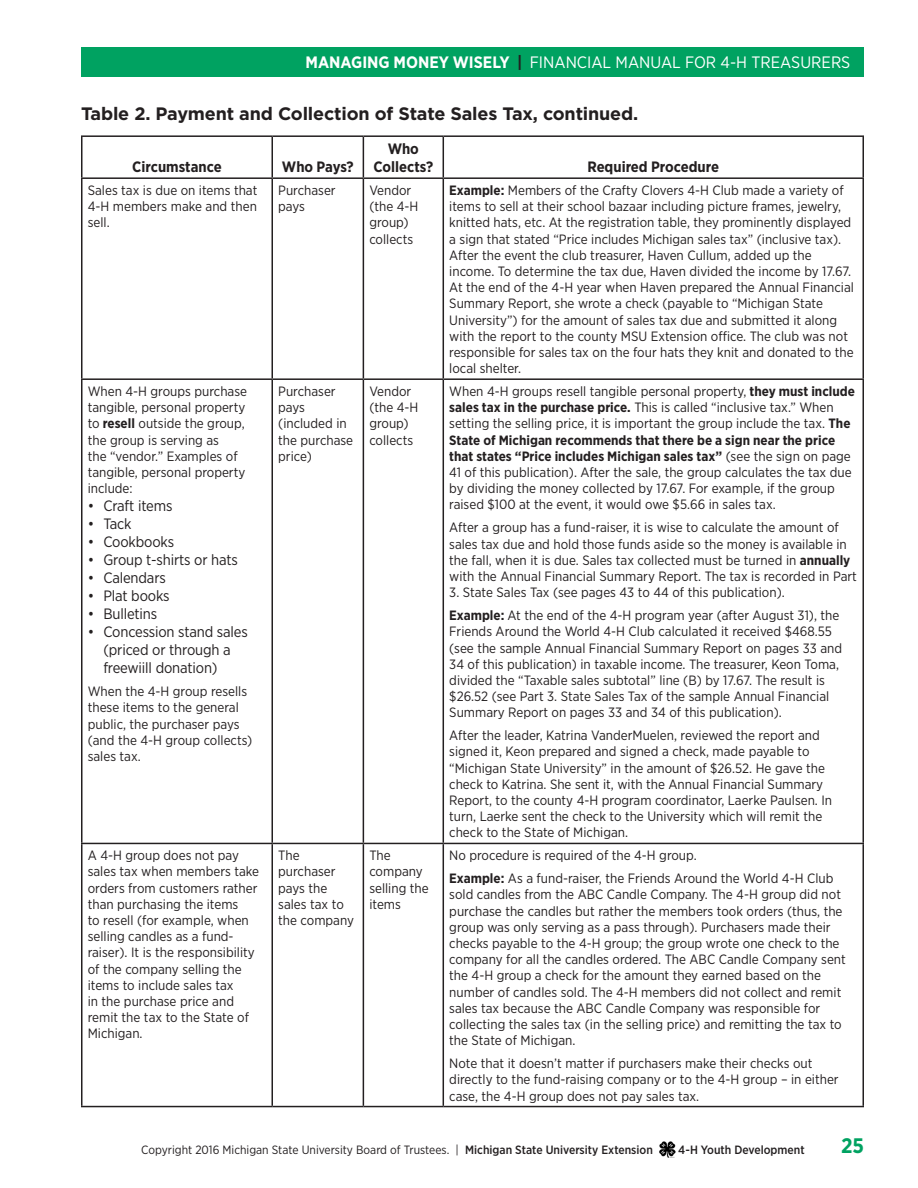
<style>
.page{position:relative;width:918px;height:1188px;background:#fff}
.page>*{position:absolute;margin:0;border:0;box-sizing:border-box;transform-origin:0 0}
.t1{font:700 21px "Gotham Narrow";color:#00a261}
.t2{font:700 18px "Gotham";letter-spacing:-.01em;color:#231f20}
.t3{font:16.5px "Gotham Narrow";color:#fff}
.t4{font:15px/18px "Gotham Narrow";letter-spacing:-.01em;color:#231f20}
.Body{font:700 15px/18px "Gotham Narrow";color:#231f20;text-align:center}
.Body-2{font:13.5px/16.2px "Gotham Narrow";color:#231f20}
.t5{font:12px "Gotham Narrow";color:#231f20}
.t6{font:500 12px "Gotham Narrow";color:#231f20}
.s1{font-weight:700}
.s2{font-weight:700;color:#231f20}
.s3{font-weight:500}
</style>
<div class="page">
<img style="left:659px;top:1141px;width:16px;height:16px">
<div style="left:81px;top:47px;width:783px;height:30px;background:#00a261"></div>
<hr style="left:81px;top:135px;width:191px;height:2px;background:#231f20">
<hr style="left:81px;top:137px;width:1px;height:40px;background:#231f20">
<hr style="left:272px;top:135px;width:91px;height:2px;background:#231f20">
<hr style="left:272px;top:137px;width:1px;height:40px;background:#231f20">
<hr style="left:363px;top:135px;width:80px;height:2px;background:#231f20">
<hr style="left:363px;top:137px;width:1px;height:40px;background:#231f20">
<hr style="left:443px;top:135px;width:421px;height:2px;background:#231f20">
<hr style="left:443px;top:137px;width:1px;height:40px;background:#231f20">
<hr style="left:862px;top:137px;width:2px;height:40px;background:#231f20">
<hr style="left:81px;top:177px;width:191px;height:2px;background:#231f20">
<hr style="left:81px;top:179px;width:1px;height:199px;background:#231f20">
<hr style="left:272px;top:177px;width:91px;height:2px;background:#231f20">
<hr style="left:272px;top:179px;width:1px;height:199px;background:#231f20">
<hr style="left:363px;top:177px;width:80px;height:2px;background:#231f20">
<hr style="left:363px;top:179px;width:1px;height:199px;background:#231f20">
<hr style="left:443px;top:177px;width:421px;height:2px;background:#231f20">
<hr style="left:443px;top:179px;width:1px;height:199px;background:#231f20">
<hr style="left:862px;top:179px;width:2px;height:199px;background:#231f20">
<hr style="left:81px;top:378px;width:191px;height:2px;background:#231f20">
<hr style="left:81px;top:380px;width:1px;height:463px;background:#231f20">
<hr style="left:272px;top:378px;width:91px;height:2px;background:#231f20">
<hr style="left:272px;top:380px;width:1px;height:463px;background:#231f20">
<hr style="left:363px;top:378px;width:80px;height:2px;background:#231f20">
<hr style="left:363px;top:380px;width:1px;height:463px;background:#231f20">
<hr style="left:443px;top:378px;width:421px;height:2px;background:#231f20">
<hr style="left:443px;top:380px;width:1px;height:463px;background:#231f20">
<hr style="left:862px;top:380px;width:2px;height:463px;background:#231f20">
<hr style="left:81px;top:843px;width:191px;height:1px;background:#231f20">
<hr style="left:81px;top:844px;width:1px;height:262px;background:#231f20">
<hr style="left:272px;top:843px;width:91px;height:1px;background:#231f20">
<hr style="left:272px;top:844px;width:1px;height:262px;background:#231f20">
<hr style="left:363px;top:843px;width:80px;height:1px;background:#231f20">
<hr style="left:363px;top:844px;width:1px;height:262px;background:#231f20">
<hr style="left:443px;top:843px;width:421px;height:1px;background:#231f20">
<hr style="left:443px;top:844px;width:1px;height:262px;background:#231f20">
<hr style="left:862px;top:844px;width:2px;height:262px;background:#231f20">
<hr style="left:81px;top:1106px;width:191px;height:1px;background:#231f20">
<hr style="left:272px;top:1106px;width:91px;height:1px;background:#231f20">
<hr style="left:363px;top:1106px;width:80px;height:1px;background:#231f20">
<hr style="left:443px;top:1106px;width:421px;height:1px;background:#231f20">
<p class="t3" style="left:305px;top:52px;width:546px"><span class="s1">MANAGING MONEY WISELY</span> <span class="s2">|</span> FINANCIAL MANUAL FOR 4-H TREASURERS</p>
<h2 class="t2" style="left:81px;top:102px;width:559px">Table 2. Payment and Collection of State Sales Tax, continued.</h2>
<p class="Body" style="left:132px;top:158px;width:91px">Circumstance</p>
<p class="Body" style="left:282px;top:158px;width:73px">Who Pays?</p>
<p class="Body" style="left:374px;top:140px;width:61px">Who<br>Collects?</p>
<p class="Body" style="left:587px;top:158px;width:133px">Required Procedure</p>
<p class="Body-2" style="left:88px;top:182px;width:171px;text-align:justify">Sales tax is due on items that 4-H members make and then sell.</p>
<p class="Body-2" style="left:278px;top:182px;width:59px">Purchaser pays</p>
<p class="Body-2" style="left:369px;top:182px;width:51px">Vendor (the 4-H group) collects</p>
<p class="Body-2" style="left:449px;top:182px;width:406px"><span class="s1">Example:</span> Members of the Crafty Clovers 4-H Club made a variety of items to sell at their school bazaar including picture frames, jewelry, knitted hats, etc. At the registration table, they prominently displayed a sign that stated “Price includes Michigan sales tax” (inclusive tax).<br>After the event the club treasurer, Haven Cullum, added up the income. To determine the tax due, Haven divided the income by 17.67.<br>At the end of the 4-H year when Haven prepared the Annual Financial Summary Report, she wrote a check (payable to “Michigan State University”) for the amount of sales tax due and submitted it along with the report to the county MSU Extension office. The club was not responsible for sales tax on the four hats they knit and donated to the local shelter.</p>
<p class="Body-2" style="left:88px;top:383px;width:161px">When 4-H groups purchase tangible, personal property to <span class="s1">resell</span> outside the group, the group is serving as<br>the “vendor.” Examples of tangible, personal property include:</p>
<p class="t4" style="left:88px;top:497px;width:86px">• Craft items</p>
<p class="t4" style="left:88px;top:515px;width:45px">• Tack</p>
<p class="t4" style="left:88px;top:533px;width:88px">• Cookbooks</p>
<p class="t4" style="left:88px;top:551px;width:152px">• Group t-shirts or hats</p>
<p class="t4" style="left:88px;top:569px;width:80px">• Calendars</p>
<p class="t4" style="left:88px;top:587px;width:83px">• Plat books</p>
<p class="t4" style="left:88px;top:605px;width:71px">• Bulletins</p>
<p class="t4" style="left:103px;top:623px;width:146px;text-indent:-16px">• Concession stand sales (priced or through a freewiill donation)</p>
<p class="Body-2" style="left:88px;top:683px;width:166px">When the 4-H group resells these items to the general public, the purchaser pays (and the 4-H group collects) sales tax.</p>
<p class="Body-2" style="left:278px;top:383px;width:76px">Purchaser pays (included in the purchase price)</p>
<p class="Body-2" style="left:369px;top:383px;width:51px">Vendor (the 4-H group) collects</p>
<p class="Body-2" style="left:449px;top:383px;width:407px">When 4-H groups resell tangible personal property, <span class="s1">they must include sales tax in the purchase price.</span> This is called “inclusive tax.” When setting the selling price, it is important the group include the tax. <span class="s1">The State of Michigan recommends that there be a sign near the price that states “Price includes Michigan sales tax”</span> (see the sign on page 41 of this publication). After the sale, the group calculates the tax due by dividing the money collected by 17.67. For example, if the group raised $100 at the event, it would owe $5.66 in sales tax.</p>
<p class="Body-2" style="left:449px;top:519px;width:409px">After a group has a fund-raiser, it is wise to calculate the amount of sales tax due and hold those funds aside so the money is available in the fall, when it is due. Sales tax collected must be turned in <span class="s1">annually </span>with the Annual Financial Summary Report. The tax is recorded in Part</p>
<p class="Body-2" style="left:449px;top:584px;width:337px">3. State Sales Tax (see pages 43 to 44 of this publication).</p>
<p class="Body-2" style="left:449px;top:607px;width:394px"><span class="s1">Example:</span> At the end of the 4-H program year (after August 31), the Friends Around the World 4-H Club calculated it received $468.55 (see the sample Annual Financial Summary Report on pages 33 and 34 of this publication) in taxable income. The treasurer, Keon Toma, divided the “Taxable sales subtotal” line (B) by 17.67. The result is $26.52 (see Part 3. State Sales Tax of the sample Annual Financial Summary Report on pages 33 and 34 of this publication).</p>
<p class="Body-2" style="left:449px;top:727px;width:384px">After the leader, Katrina VanderMuelen, reviewed the report and signed it, Keon prepared and signed a check, made payable to “Michigan State University” in the amount of $26.52. He gave the check to Katrina. She sent it, with the Annual Financial Summary Report, to the county 4-H program coordinator, Laerke Paulsen. In turn, Laerke sent the check to the University which will remit the check to the State of Michigan.</p>
<p class="Body-2" style="left:88px;top:847px;width:173px">A 4-H group does not pay sales tax when members take orders from customers rather than purchasing the items<br>to resell (for example, when selling candles as a fund&shy;raiser). It is the responsibility of the company selling the items to include sales tax<br>in the purchase price and remit the tax to the State of<br>Michigan.</p>
<p class="Body-2" style="left:278px;top:847px;width:77px">The purchaser pays the sales tax to the company</p>
<p class="Body-2" style="left:369px;top:847px;width:61px">The company selling the items</p>
<p class="Body-2" style="left:449px;top:847px;width:249px">No procedure is required of the 4-H group.</p>
<p class="Body-2" style="left:449px;top:870px;width:398px"><span class="s1">Example:</span> As a fund-raiser, the Friends Around the World 4-H Club sold candles from the ABC Candle Company. The 4-H group did not purchase the candles but rather the members took orders (thus, the group was only serving as a pass through). Purchasers made their checks payable to the 4-H group; the group wrote one check to the company for all the candles ordered. The ABC Candle Company sent the 4-H group a check for the amount they earned based on the number of candles sold. The 4-H members did not collect and remit sales tax because the ABC Candle Company was responsible for collecting the sales tax (in the selling price) and remitting the tax to the State of Michigan.</p>
<p class="Body-2" style="left:449px;top:1055px;width:391px">Note that it doesn’t matter if purchasers make their checks out directly to the fund-raising company or to the 4-H group – in either case, the 4-H group does not pay sales tax.</p>
<p class="t5" style="left:141px;top:1143px;width:513px">Copyright 2016 Michigan State University Board of Trustees. | <span class="s3">Michigan State University Extension</span></p>
<p class="t6" style="left:678px;top:1143px;width:128px">4-H Youth Development</p>
<h1 class="t1" style="left:841px;top:1132px;width:24px">25</h1>
</div>
